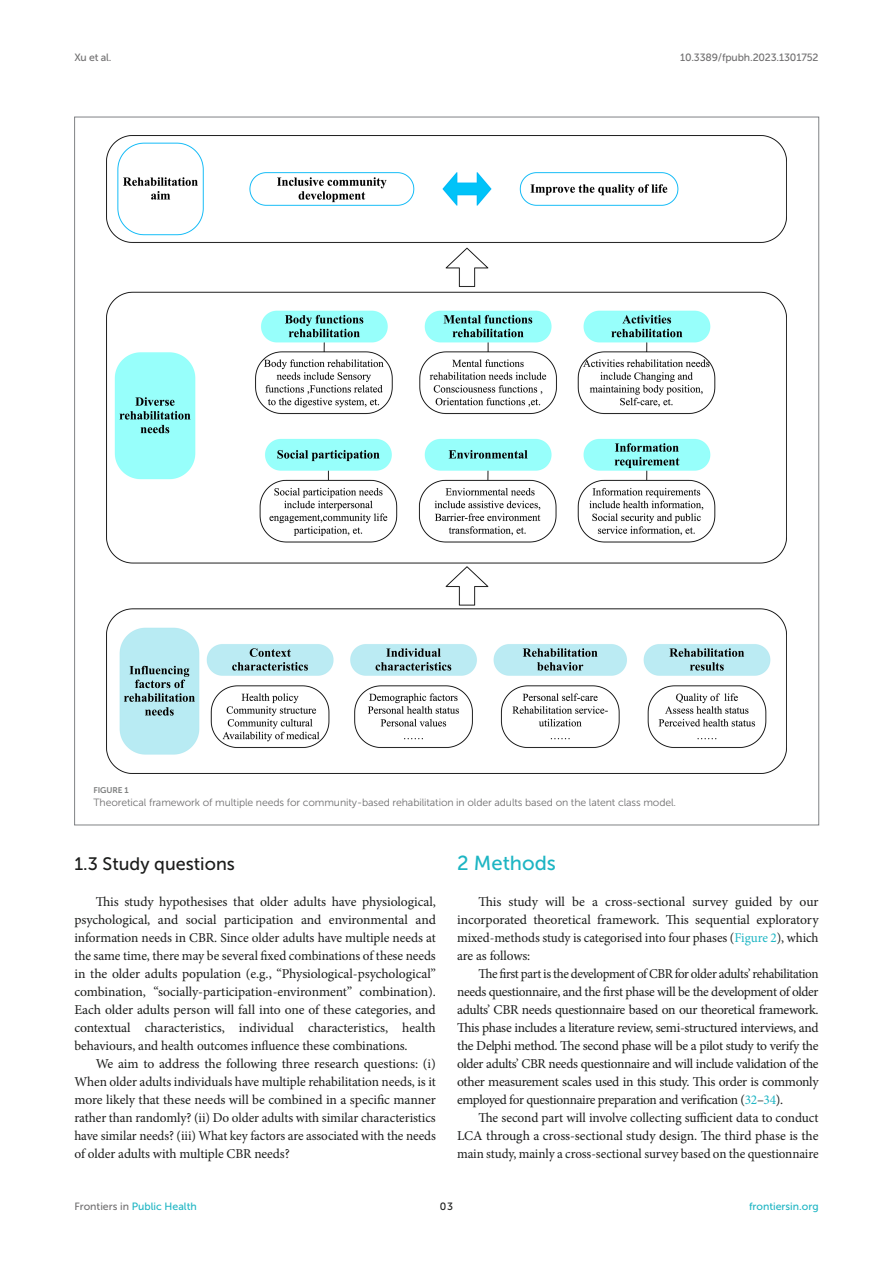
<style>
.page{position:relative;width:893px;height:1263px;background:#fff}
.page>*{position:absolute;margin:0;border:0;box-sizing:border-box;transform-origin:0 0}
.HEAD_1{font:20.25px "Museo Sans 500";color:#1db5c3}
.HEAD_2{font:18px "Museo Sans 500";color:#1b1c1b}
.TEXT{font:13.5px/18px "Minion Pro";letter-spacing:-.01em;color:#1b1c1b;text-align:justify}
.TEXT_FLUSH{font:13.5px/18px "Minion Pro";letter-spacing:-.01em;color:#1b1c1b;text-align:justify}
.FIG_LEG{font:10.5px "Museo Sans 300";letter-spacing:-.01em;color:#706f70}
.t1{font:10.5px "Museo Sans 500";color:#1db5c3}
.t2{font:10.5px "Museo Sans 500";letter-spacing:-.015em;color:#706f70}
.t3{font:10.5px "Museo Sans 500";color:#1b1c1b}
.FIG_HD{font:8.25px "Museo Sans 700";letter-spacing:-.01em;color:#7e7f7f}
.s1{color:#1db5c3}
.s2{color:#706f70}
</style>
<div class="page">
<img style="left:106px;top:136px;width:681px;height:638px">
<p class="t2" style="left:74px;top:51px;width:39px">Xu et al.</p>
<p class="t2" style="left:680px;top:51px;width:140px">10.3389/fpubh.2023.1301752</p>
<p class="FIG_HD" style="left:94px;top:785px;width:37px">FIGURE 1</p>
<p class="FIG_LEG" style="left:94px;top:797px;width:584px">Theoretical framework of multiple needs for community-based rehabilitation in older adults based on the latent class model.</p>
<p class="HEAD_2" style="left:74px;top:854px;width:162px">1.3 Study questions</p>
<p class="TEXT_FLUSH" style="left:74px;top:893px;width:363px;text-indent:21px">This study hypothesises that older adults have physiological, psychological, and social participation and environmental and information needs in CBR. Since older adults have multiple needs at the same time, there may be several fixed combinations of these needs in the older adults population (e.g., “Physiological-psychological” combination, “socially-participation-environment” combination).<br>Each older adults person will fall into one of these categories, and contextual characteristics, individual characteristics, health behaviours, and health outcomes influence these combinations.</p>
<p class="TEXT" style="left:74px;top:1055px;width:363px;text-indent:21px">We aim to address the following three research questions: (i)<br>When older adults individuals have multiple rehabilitation needs, is it more likely that these needs will be combined in a specific manner rather than randomly? (ii) Do older adults with similar characteristics have similar needs? (iii) What key factors are associated with the needs of older adults with multiple CBR needs?</p>
<p class="HEAD_1" style="left:457px;top:852px;width:100px">2 Methods</p>
<p class="TEXT_FLUSH" style="left:457px;top:893px;width:363px;text-indent:21px">This study will be a cross-sectional survey guided by our incorporated theoretical framework. This sequential exploratory mixed-methods study is categorised into four phases (<span class="s1">Figure 2</span>), which are as follows:</p>
<p class="TEXT" style="left:457px;top:965px;width:363px;text-indent:21px">The first part is the development of CBR for older adults’ rehabilitation needs questionnaire, and the first phase will be the development of older adults’ CBR needs questionnaire based on our theoretical framework.<br>This phase includes a literature review, semi-structured interviews, and the Delphi method. The second phase will be a pilot study to verify the older adults’ CBR needs questionnaire and will include validation of the other measurement scales used in this study. This order is commonly employed for questionnaire preparation and verification (<span class="s1">32</span>–<span class="s1">34</span>).</p>
<p class="TEXT" style="left:457px;top:1109px;width:363px;text-indent:21px">The second part will involve collecting sufficient data to conduct LCA through a cross-sectional study design. The third phase is the main study, mainly a cross-sectional survey based on the questionnaire</p>
<p class="t1" style="left:74px;top:1200px;width:124px"><span class="s2">Frontiers in</span> Public Health</p>
<p class="t3" style="left:440px;top:1200px;width:15px">03</p>
<p class="t1" style="left:749px;top:1200px;width:71px">frontiersin.org</p>
</div>
